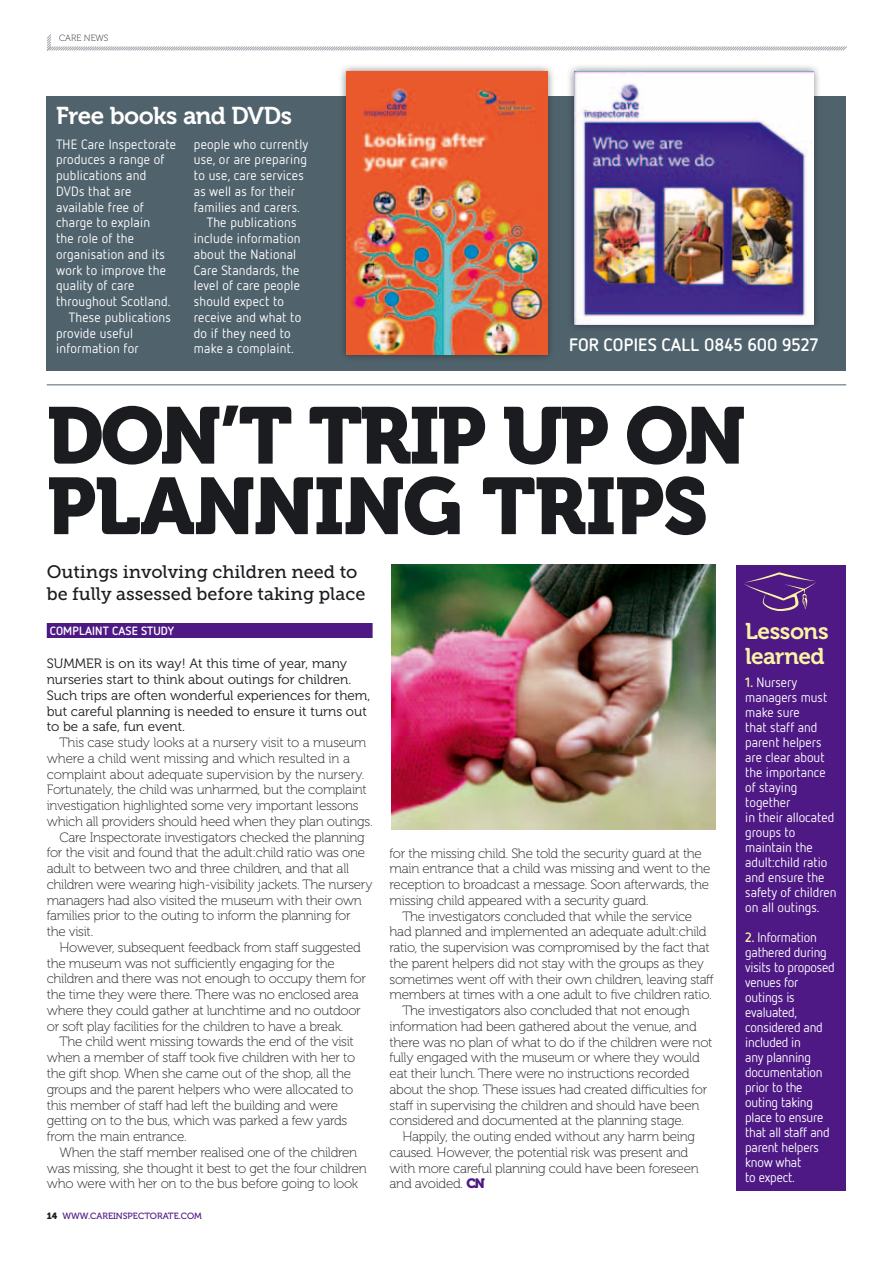
<style>
.page{position:relative;width:893px;height:1263px;background:#fff}
.page>*{position:absolute;margin:0;border:0;box-sizing:border-box;transform-origin:0 0}
.t1{font:79.5px/70.5px "Museo 900";letter-spacing:-.025em;color:#1b1c20}
.t2{font:24.15px "Museo 700";letter-spacing:-.02em;color:#fff}
.t3{font:22.65px/24.5px "Museo 700";letter-spacing:-.02em;color:#fbf3a5}
.t4{font:18px/21.6px "Museo Slab 500";color:#1b1c20}
.t5{font:700 18px "Netto OT";color:#fff}
.t6{font:13.5px/15.8px "Museo 100";letter-spacing:-.02em;color:#1b1c20}
.t7{font:13.5px/15px "Netto OT";letter-spacing:.005em;color:#fff}
.t8{font:13.5px/15px "Netto OT";letter-spacing:-.015em;color:#fff}
.t9{font:13.5px/15.8px "Museo 300";color:#1b1c20}
.t10{font:700 12px "Netto OT";letter-spacing:.01em;color:#fff}
.t11{font:9px "Museo 500";color:#4e1985}
.t12{font:9px "Museo 100";color:#1b1c20}
.s1{font-family:"Museo 900";color:#1b1c20}
.s2{font-family:"Museo 900";color:#4e1985}
.s3{font-weight:700;color:#fbf3a5}
</style>
<div class="page">
<svg style="left:46px;top:34px;width:801px;height:17px"></svg>
<div style="left:47px;top:96px;width:799px;height:274px;background:#50636d"></div>
<hr style="left:47px;top:384px;width:799px;height:1px;background:#50636d">
<div style="left:47px;top:623px;width:326px;height:15px;background:#4e1985"></div>
<div style="left:737px;top:565px;width:109px;height:626px;background:#4e1985"></div>
<img style="left:391px;top:565px;width:324px;height:265px">
<svg style="left:743px;top:572px;width:73px;height:39px"></svg>
<div style="left:338px;top:64px;width:217px;height:298px;background:#1b1c20;opacity:.58"></div>
<img style="left:346px;top:72px;width:201px;height:282px">
<div style="left:566px;top:64px;width:255px;height:269px;background:#1b1c20;opacity:.58"></div>
<img style="left:574px;top:72px;width:239px;height:253px">
<p class="t12" style="left:59px;top:33px;width:51px">care news</p>
<h2 class="t2" style="left:56px;top:102px;width:237px">Free books and DVDs</h2>
<p class="t7" style="left:56px;top:136px;width:122px">THE Care Inspectorate</p>
<p class="t7" style="left:56px;top:152px;width:110px">produces a range of</p>
<p class="t7" style="left:56px;top:167px;width:92px">publications and</p>
<p class="t7" style="left:56px;top:183px;width:77px">DVDs that are</p>
<p class="t7" style="left:56px;top:199px;width:89px">available free of</p>
<p class="t7" style="left:56px;top:215px;width:96px">charge to explain</p>
<p class="t7" style="left:56px;top:230px;width:80px">the role of the</p>
<p class="t7" style="left:56px;top:246px;width:110px">organisation and its</p>
<p class="t7" style="left:56px;top:262px;width:111px">work to improve the</p>
<p class="t7" style="left:56px;top:278px;width:80px">quality of care</p>
<p class="t7" style="left:56px;top:294px;width:116px">throughout Scotland.</p>
<p class="t7" style="left:69px;top:309px;width:104px">These publications</p>
<p class="t7" style="left:56px;top:325px;width:78px">provide useful</p>
<p class="t7" style="left:56px;top:341px;width:84px">information for</p>
<p class="t7" style="left:194px;top:136px;width:116px">people who currently</p>
<p class="t7" style="left:194px;top:152px;width:114px">use, or are preparing</p>
<p class="t7" style="left:194px;top:168px;width:111px">to use, care services</p>
<p class="t7" style="left:194px;top:183px;width:103px">as well as for their</p>
<p class="t7" style="left:194px;top:199px;width:108px">families and carers.</p>
<p class="t7" style="left:207px;top:215px;width:91px">The publications</p>
<p class="t7" style="left:194px;top:231px;width:108px">include information</p>
<p class="t7" style="left:194px;top:246px;width:104px">about the National</p>
<p class="t7" style="left:194px;top:262px;width:107px">Care Standards, the</p>
<p class="t7" style="left:194px;top:278px;width:108px">level of care people</p>
<p class="t7" style="left:194px;top:294px;width:92px">should expect to</p>
<p class="t7" style="left:194px;top:309px;width:109px">receive and what to</p>
<p class="t7" style="left:194px;top:325px;width:98px">do if they need to</p>
<p class="t7" style="left:194px;top:341px;width:101px">make a complaint.</p>
<h3 class="t5" style="left:569px;top:333px;width:251px">FOR COPIES CALL 0845 600 9527</h3>
<h1 class="t1" style="left:47px;top:401px;width:692px">DON’T TRIP UP ON<br>PLANNIN</h1>
<h1 class="t1" style="left:403px;top:472px;width:300px">G TRIPS</h1>
<h3 class="t4" style="left:47px;top:561px;width:320px">Outings involving children need to be fully assessed before taking place</h3>
<p class="t10" style="left:50px;top:623px;width:126px">COMPLAINT CASE STUDY</p>
<p class="t9" style="left:47px;top:656px;width:325px">Summer is on its way! At this time of year, many nurseries start to think about outings for children.<br>Such trips are often wonderful experiences for them, but careful planning is needed to ensure it turns out to be a safe, fun event.</p>
<p class="t6" style="left:60px;top:735px;width:308px">This case study looks at a nursery visit to a museum</p>
<p class="t6" style="left:47px;top:751px;width:305px">where a child went missing and which resulted in a</p>
<p class="t6" style="left:47px;top:766px;width:319px">complaint about adequate supervision by the nursery.</p>
<p class="t6" style="left:47px;top:782px;width:322px">Fortunately, the child was unharmed, but the complaint</p>
<p class="t6" style="left:47px;top:798px;width:313px">investigation highlighted some very important lessons</p>
<p class="t6" style="left:47px;top:814px;width:327px">which all providers should heed when they plan outings.</p>
<p class="t6" style="left:60px;top:829px;width:307px">Care Inspectorate investigators checked the planning</p>
<p class="t6" style="left:47px;top:845px;width:320px">for the visit and found that the adult:child ratio was one</p>
<p class="t6" style="left:47px;top:861px;width:304px">adult to between two and three children, and that all</p>
<p class="t6" style="left:47px;top:877px;width:327px">children were wearing high-visibility jackets. The nursery</p>
<p class="t6" style="left:47px;top:892px;width:317px">managers had also visited the museum with their own</p>
<p class="t6" style="left:47px;top:908px;width:306px">families prior to the outing to inform the planning for</p>
<p class="t6" style="left:47px;top:924px;width:48px">the visit.</p>
<p class="t6" style="left:60px;top:940px;width:303px">However, subsequent feedback from staff suggested</p>
<p class="t6" style="left:47px;top:955px;width:290px">the museum was not sufficiently engaging for the</p>
<p class="t6" style="left:47px;top:971px;width:321px">children and there was not enough to occupy them for</p>
<p class="t6" style="left:47px;top:987px;width:313px">the time they were there. There was no enclosed area</p>
<p class="t6" style="left:47px;top:1003px;width:316px">where they could gather at lunchtime and no outdoor</p>
<p class="t6" style="left:47px;top:1018px;width:298px">or soft play facilities for the children to have a break.</p>
<p class="t6" style="left:60px;top:1034px;width:296px">The child went missing towards the end of the visit</p>
<p class="t6" style="left:47px;top:1050px;width:310px">when a member of staff took five children with her to</p>
<p class="t6" style="left:47px;top:1066px;width:306px">the gift shop. When she came out of the shop, all the</p>
<p class="t6" style="left:47px;top:1081px;width:308px">groups and the parent helpers who were allocated to</p>
<p class="t6" style="left:47px;top:1097px;width:293px">this member of staff had left the building and were</p>
<p class="t6" style="left:47px;top:1113px;width:302px">getting on to the bus, which was parked a few yards</p>
<p class="t6" style="left:47px;top:1129px;width:141px">from the main entrance.</p>
<p class="t6" style="left:60px;top:1144px;width:299px">When the staff member realised one of the children</p>
<p class="t6" style="left:47px;top:1160px;width:322px">was missing, she thought it best to get the four children</p>
<p class="t6" style="left:47px;top:1176px;width:313px">who were with her on to the bus before going to look</p>
<p class="t11" style="left:47px;top:1211px;width:156px"><span class="s1">14</span> WWW.CAREINSPECTORATE.COM</p>
<p class="t6" style="left:390px;top:845px;width:322px">for the missing child. She told the security guard at the main entrance that a child was missing and went to the reception to broadcast a message. Soon afterwards, the missing child appeared with a security guard.</p>
<p class="t6" style="left:402px;top:908px;width:291px">The investigators concluded that while the service</p>
<p class="t6" style="left:390px;top:924px;width:319px">had planned and implemented an adequate adult:child</p>
<p class="t6" style="left:390px;top:940px;width:322px">ratio, the supervision was compromised by the fact that</p>
<p class="t6" style="left:390px;top:956px;width:316px">the parent helpers did not stay with the groups as they</p>
<p class="t6" style="left:390px;top:971px;width:326px">sometimes went off with their own children, leaving staff</p>
<p class="t6" style="left:390px;top:987px;width:324px">members at times with a one adult to five children ratio.</p>
<p class="t6" style="left:402px;top:1003px;width:289px">The investigators also concluded that not enough</p>
<p class="t6" style="left:390px;top:1019px;width:309px">information had been gathered about the venue, and</p>
<p class="t6" style="left:390px;top:1034px;width:324px">there was no plan of what to do if the children were not</p>
<p class="t6" style="left:390px;top:1050px;width:312px">fully engaged with the museum or where they would</p>
<p class="t6" style="left:390px;top:1066px;width:302px">eat their lunch. There were no instructions recorded</p>
<p class="t6" style="left:390px;top:1082px;width:319px">about the shop. These issues had created difficulties for</p>
<p class="t6" style="left:390px;top:1097px;width:311px">staff in supervising the children and should have been</p>
<p class="t6" style="left:390px;top:1113px;width:296px">considered and documented at the planning stage.</p>
<p class="t6" style="left:402px;top:1129px;width:294px">Happily, the outing ended without any harm being</p>
<p class="t6" style="left:390px;top:1145px;width:300px">caused. However, the potential risk was present and</p>
<p class="t6" style="left:390px;top:1160px;width:311px">with more careful planning could have been foreseen</p>
<p class="t6" style="left:390px;top:1176px;width:97px">and avoided. <span class="s2">CN</span></p>
<h3 class="t3" style="left:745px;top:619px;width:85px">Lessons learned</h3>
<p class="t7" style="left:745px;top:675px;width:93px"><span class="s3">1.</span> Nursery managers must make sure<br>that staff and parent helpers are clear about the importance of staying together<br>in their allocated groups to maintain the adult:child ratio and ensure the safety of children on all outings.</p>
<p class="t8" style="left:745px;top:929px;width:91px"><span class="s3">2.</span> Information gathered during visits to proposed venues for outings is evaluated, considered and included in<br>any planning documentation prior to the outing taking place to ensure that all staff and parent helpers know what<br>to expect.</p>
</div>
